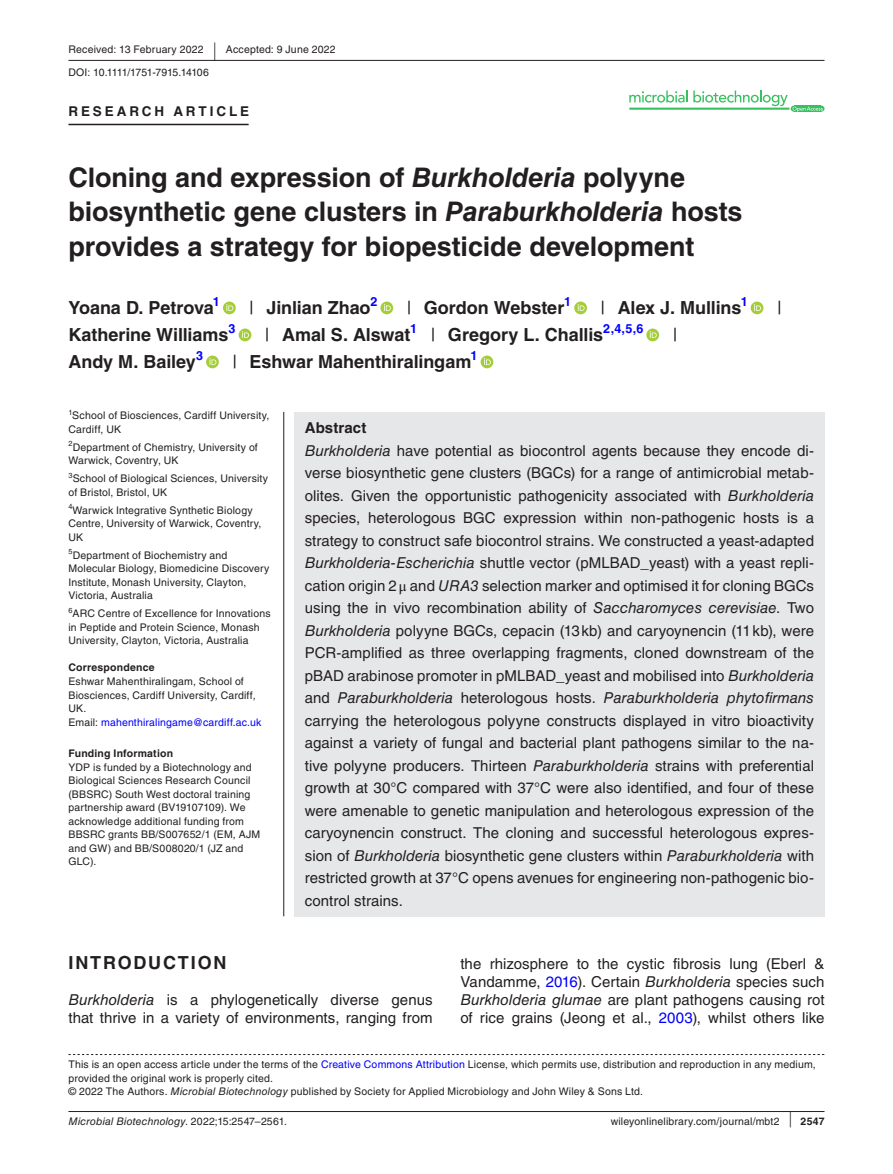
<style>
.page{position:relative;width:893px;height:1174px;background:#fff}
.page>*{position:absolute;margin:0;border:0;box-sizing:border-box;transform-origin:0 0}
.t1{font:700 27px/34.5px "Helvetica LT Std";letter-spacing:-.005em;color:#231f20}
.t2{font:23.85px "Helvetica LT Std";color:#231f20;scale:.44 1}
.t3{font:700 18px "Helvetica LT Std";color:#231f20}
.t4{font:700 18px "Helvetica LT Std";letter-spacing:.1em;color:#231f20}
.t5{font:18px "Helvetica LT Std";color:#231f20}
.t6{font:15px/22.5px "Helvetica LT Std";letter-spacing:.005em;color:#231f20}
.t7{font:700 13.5px "Helvetica LT Std";letter-spacing:.21em;color:#231f20}
.t8{font:10.5px/13.5px "Helvetica LT Std";letter-spacing:.015em;color:#231f20}
.t9{font:italic 10.5px "Helvetica LT Std";letter-spacing:.015em;color:#231f20}
.t10{font:700 10.5px "Helvetica LT Std";letter-spacing:.02em;color:#231f20}
.t11{font:10.5px "Helvetica LT Std";letter-spacing:-.03em;color:#231f20}
.t12{font:7.35px "Helvetica LT Std";color:#231f20}
.s1{font-style:italic}
.s2{font-weight:400}
.s3{color:#00f}
.s4{font-weight:700}
.s5{font-family:"STIX"}
.s6{font-style:normal}
.s7{font-weight:400;font-size:21px}
</style>
<div class="page">
<hr style="left:68px;top:1111px;width:756px;height:1px;background:#231f20">
<div style="left:817px;top:105px;width:7px;height:7px;background:#38c060;border-radius:50%"></div>
<svg style="left:629px;top:91px;width:194px;height:21px"></svg>
<hr style="left:68px;top:60px;width:756px;height:1px;background:#231f20">
<hr style="left:68px;top:124px;width:181px;height:1px;background:#231f20">
<svg style="left:223px;top:301px;width:13px;height:13px"></svg>
<svg style="left:226px;top:304px;width:7px;height:7px"></svg>
<svg style="left:380px;top:301px;width:13px;height:13px"></svg>
<svg style="left:384px;top:304px;width:7px;height:7px"></svg>
<svg style="left:574px;top:301px;width:13px;height:13px"></svg>
<svg style="left:578px;top:304px;width:7px;height:7px"></svg>
<div style="left:751px;top:301px;width:12px;height:13px;background:#a5cd39;border-radius:50%"></div>
<svg style="left:754px;top:304px;width:7px;height:7px"></svg>
<div style="left:239px;top:328px;width:12px;height:13px;background:#a5cd39;border-radius:50%"></div>
<svg style="left:242px;top:331px;width:7px;height:7px"></svg>
<svg style="left:646px;top:328px;width:13px;height:13px"></svg>
<svg style="left:650px;top:331px;width:7px;height:7px"></svg>
<svg style="left:206px;top:355px;width:13px;height:13px"></svg>
<svg style="left:209px;top:358px;width:7px;height:7px"></svg>
<div style="left:481px;top:355px;width:12px;height:13px;background:#a5cd39;border-radius:50%"></div>
<svg style="left:484px;top:358px;width:7px;height:7px"></svg>
<svg style="left:68px;top:1054px;width:756px;height:1px"></svg>
<div style="left:294px;top:412px;width:530px;height:504px;background:#e6e7e9"></div>
<hr style="left:283px;top:412px;width:1px;height:504px;background:#231f20">
<p class="t8" style="left:68px;top:43px;width:137px">Received: 13 February 2022</p>
<h2 class="t2" style="left:213px;top:37px;width:8px">|</h2>
<p class="t8" style="left:226px;top:43px;width:111px">Accepted: 9 June 2022</p>
<p class="t11" style="left:68px;top:66px;width:142px">DOI: 10.1111/1751-7915.14106</p>
<p class="t7" style="left:68px;top:103px;width:182px">RESEARCH ARTICLE</p>
<h1 class="t1" style="left:68px;top:160px;width:676px">Cloning and expression of <span class="s1">Burkholderia</span> polyyne biosynthetic gene clusters in <span class="s1">Paraburkholderia</span> hosts provides a strategy for biopesticide development</h1>
<p class="t3" style="left:68px;top:297px;width:153px">Yoana D. Petrova<sup>1</sup></p>
<p class="t3" style="left:249px;top:297px;width:130px"><span class="s2">|</span> Jinlian Zhao<sup>2</sup></p>
<p class="t3" style="left:407px;top:297px;width:166px"><span class="s2">|</span> Gordon Webster<sup>1</sup></p>
<p class="t3" style="left:601px;top:297px;width:149px"><span class="s2">|</span> Alex J. Mullins<sup>1</sup></p>
<p class="t5" style="left:777px;top:297px;width:6px">|</p>
<p class="t3" style="left:68px;top:324px;width:169px">Katherine Williams<sup>3</sup></p>
<p class="t3" style="left:265px;top:324px;width:380px"><span class="s2">|</span> Amal S. Alswat<sup>1</sup> <span class="s2">|</span> Gregory L. Challis<sup>2,4,5,6</sup></p>
<p class="t5" style="left:673px;top:324px;width:6px">|</p>
<p class="t3" style="left:68px;top:351px;width:136px">Andy M. Bailey<sup>3</sup></p>
<p class="t3" style="left:232px;top:351px;width:247px"><span class="s2">|</span> Eshwar Mahenthiralingam<sup>1</sup></p>
<p class="t12" style="left:68px;top:408px;width:6px">1</p>
<p class="t8" style="left:68px;top:409px;width:203px;text-indent:4px">School of Biosciences, Cardiff University,<br>Cardiff, UK</p>
<p class="t12" style="left:68px;top:439px;width:6px">2</p>
<p class="t8" style="left:68px;top:440px;width:191px;text-indent:4px">Department of Chemistry, University of<br>Warwick, Coventry, UK</p>
<p class="t12" style="left:68px;top:471px;width:6px">3</p>
<p class="t8" style="left:68px;top:472px;width:201px;text-indent:4px">School of Biological Sciences, University of Bristol, Bristol, UK</p>
<p class="t12" style="left:68px;top:502px;width:6px">4</p>
<p class="t8" style="left:68px;top:503px;width:195px;text-indent:4px">Warwick Integrative Synthetic Biology<br>Centre, University of Warwick, Coventry,<br>UK</p>
<p class="t12" style="left:68px;top:547px;width:6px">5</p>
<p class="t8" style="left:68px;top:548px;width:202px;text-indent:4px">Department of Biochemistry and Molecular Biology, Biomedicine Discovery Institute, Monash University, Clayton, Victoria, Australia</p>
<p class="t12" style="left:68px;top:606px;width:6px">6</p>
<p class="t8" style="left:68px;top:607px;width:204px;text-indent:4px">ARC Centre of Excellence for Innovations in Peptide and Protein Science, Monash<br>University, Clayton, Victoria, Australia</p>
<p class="t10" style="left:68px;top:661px;width:88px">Correspondence</p>
<p class="t8" style="left:68px;top:674px;width:195px">Eshwar Mahenthiralingam, School of<br>Biosciences, Cardiff University, Cardiff,<br>UK.<br>Email: <span class="s3">mahenthiralingame@cardiff.ac.uk</span></p>
<p class="t10" style="left:68px;top:747px;width:106px">Funding Information</p>
<p class="t8" style="left:68px;top:760px;width:193px">YDP is funded by a Biotechnology and<br>Biological Sciences Research Council (BBSRC) South West doctoral training partnership award (BV19107109). We acknowledge additional funding from<br>BBSRC grants BB/S007652/1 (EM, AJM and GW) and BB/S008020/1 (JZ and<br>GLC).</p>
<p class="t6" style="left:305px;top:416px;width:511px"><span class="s4">Abstract<br></span><span class="s1">Burkholderia</span> have potential as biocontrol agents because they encode di&shy;verse biosynthetic gene clusters (BGCs) for a range of antimicrobial metab&shy;olites. Given the opportunistic pathogenicity associated with <span class="s1">Burkholderia </span>species, heterologous BGC expression within non-pathogenic hosts is a strategy to construct safe biocontrol strains. We constructed a yeast-adapted <span class="s1">Burkholderia-Escherichia</span> shuttle vector (pMLBAD_yeast) with a yeast repli&shy;cation origin 2<span class="s5">μ</span> and <span class="s1">URA3</span> selection marker and optimised it for cloning BGCs using the in vivo recombination ability of <span class="s1">Saccharomyces cerevisiae</span>. Two <span class="s1">Burkholderia</span> polyyne BGCs, cepacin (13kb) and caryoynencin (11kb), were PCR-amplified as three overlapping fragments, cloned downstream of the pBAD arabinose promoter in pMLBAD_yeast and mobilised into <span class="s1">Burkholderia </span>and <span class="s1">Paraburkholderia</span> heterologous hosts. <span class="s1">Paraburkholderia phytofirmans </span>carrying the heterologous polyyne constructs displayed in vitro bioactivity against a variety of fungal and bacterial plant pathogens similar to the na&shy;tive polyyne producers. Thirteen <span class="s1">Paraburkholderia</span> strains with preferential growth at 30°C compared with 37°C were also identified, and four of these were amenable to genetic manipulation and heterologous expression of the caryoynencin construct. The cloning and successful heterologous expres&shy;sion of <span class="s1">Burkholderia</span> biosynthetic gene clusters within <span class="s1">Paraburkholderia</span> with restricted growth at 37°C opens avenues for engineering non-pathogenic bio&shy;control strains.</p>
<p class="t4" style="left:68px;top:952px;width:160px">INTRODUCTION</p>
<p class="t6" style="left:68px;top:991px;width:366px;line-height:18px"><span class="s1">Burkholderia</span> is a phylogenetically diverse genus that thrive in a variety of environments, ranging from</p>
<p class="t6" style="left:460px;top:955px;width:366px;line-height:18px;text-align:justify">the rhizosphere to the cystic fibrosis lung (Eberl &amp; Vandamme, <span class="s3">2016</span>). Certain <span class="s1">Burkholderia</span> species such <span class="s1">Burkholderia glumae</span> are plant pathogens causing rot of rice grains (Jeong et al., <span class="s3">2003</span>), whilst others like</p>
<p class="t8" style="left:68px;top:1058px;width:749px">This is an open access article under the terms of the <span class="s3">Creative Commons Attribution</span> License, which permits use, distribution and reproduction in any medium, provided the original work is properly cited.<br>© 2022 The Authors. <span class="s1">Microbial Biotechnology</span> published by Society for Applied Microbiology and John Wiley &amp; Sons Ltd.</p>
<p class="t9" style="left:68px;top:1115px;width:220px">Microbial Biotechnology<span class="s6">. 2022;15:2547–2561.</span></p>
<p class="t10" style="left:789px;top:1115px;width:37px"><span class="s7">|</span> 2547</p>
<p class="t8" style="left:611px;top:1115px;width:171px">wileyonlinelibrary.com/journal/mbt2</p>
</div>
